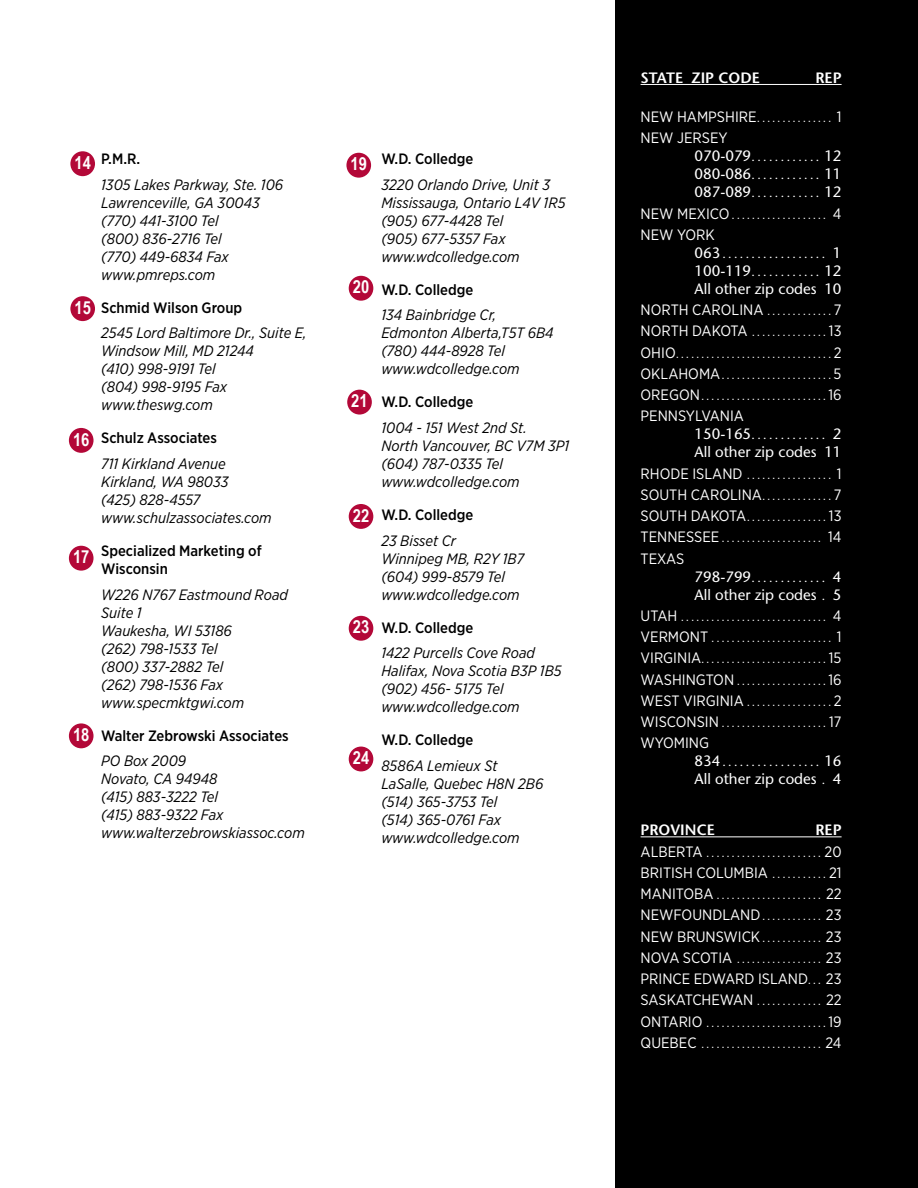
<style>
.page{position:relative;width:918px;height:1188px;background:#fff}
.page>*{position:absolute;margin:0;border:0;box-sizing:border-box;transform-origin:0 0}
.t1{font:700 18px "Arial Narrow";color:#fff}
.t2{font:italic 15px/18px "Gotham Narrow";color:#000}
.t3{font:15px/21.3px "Gotham Narrow";color:#fff}
.t4{font:500 15px/18px "Gotham Narrow";color:#000}
.t5{font:15px "Stone Sans";color:#fff}
.t6{font:600 15px "Stone Sans";color:#fff}
.t7{font:12px/21.3px "Gotham Narrow";color:#fff;text-align:justify}
.t8{font:12px/18px "Stone Sans";color:#fff;text-align:justify}
.s1{font-family:"Arial Narrow";font-weight:700;font-style:normal;font-size:18px;color:#fff}
.s2{font-weight:500;font-style:normal}
.s3{font-size:15px}
.s4{font-size:12px}
</style>
<div class="page">
<div style="left:615px;top:0;width:303px;height:1188px;background:#000"></div>
<div style="left:70px;top:151px;width:25px;height:25px;background:#b30838;border-radius:50%"></div>
<div style="left:70px;top:296px;width:25px;height:25px;background:#b30838;border-radius:50%"></div>
<div style="left:69px;top:428px;width:25px;height:25px;background:#b30838;border-radius:50%"></div>
<div style="left:69px;top:546px;width:25px;height:25px;background:#b30838;border-radius:50%"></div>
<div style="left:69px;top:723px;width:25px;height:25px;background:#b30838;border-radius:50%"></div>
<div style="left:346px;top:153px;width:25px;height:25px;background:#b30838;border-radius:50%"></div>
<div style="left:349px;top:276px;width:24px;height:25px;background:#b30838;border-radius:50%"></div>
<div style="left:347px;top:390px;width:25px;height:25px;background:#b30838;border-radius:50%"></div>
<div style="left:349px;top:504px;width:24px;height:25px;background:#b30838;border-radius:50%"></div>
<div style="left:349px;top:616px;width:24px;height:25px;background:#b30838;border-radius:50%"></div>
<div style="left:349px;top:747px;width:24px;height:24px;background:#b30838;border-radius:50%"></div>
<hr style="left:641px;top:84px;width:201px;height:1px;background:#fff">
<hr style="left:641px;top:836px;width:201px;height:1px;background:#fff">
<p class="t2" style="left:101px;top:146px;width:184px;line-height:25.5px;text-indent:-27px"><span class="s1">14</span> <span class="s2">P.M.R.<br></span>1305 Lakes Parkway, Ste. 106</p>
<p class="t2" style="left:101px;top:193px;width:160px">Lawrenceville, GA 30043 (770) 441-3100 Tel (800) 836-2716 Tel (770) 449-6834 Fax www.pmreps.com</p>
<p class="t4" style="left:101px;top:298px;width:143px">Schmid Wilson Group</p>
<p class="t2" style="left:101px;top:324px;width:207px">2545 Lord Baltimore Dr., Suite E,<br>Windsow Mill, MD 21244<br>(410) 998-9191 Tel<br>(804) 998-9195 Fax www.theswg.com</p>
<p class="t4" style="left:101px;top:429px;width:117px">Schulz Associates</p>
<p class="t2" style="left:101px;top:454px;width:172px">711 Kirkland Avenue<br>Kirkland, WA 98033<br>(425) 828-4557 www.schulzassociates.com</p>
<p class="t4" style="left:101px;top:542px;width:162px">Specialized Marketing of<br>Wisconsin</p>
<p class="t2" style="left:101px;top:585px;width:188px">W226 N767 Eastmound Road<br>Suite 1<br>Waukesha, WI 53186<br>(262) 798-1533 Tel<br>(800) 337-2882 Tel<br>(262) 798-1536 Fax www.specmktgwi.com</p>
<p class="t4" style="left:101px;top:726px;width:189px">Walter Zebrowski Associates</p>
<p class="t2" style="left:101px;top:752px;width:205px">PO Box 2009<br>Novato, CA 94948<br>(415) 883-3222 Tel<br>(415) 883-9322 Fax www.walterzebrowskiassoc.com</p>
<p class="t1" style="left:75px;top:294px;width:18px">15</p>
<p class="t1" style="left:73px;top:426px;width:18px">16</p>
<p class="t1" style="left:73px;top:543px;width:18px">17</p>
<p class="t1" style="left:73px;top:721px;width:18px">18</p>
<p class="t1" style="left:351px;top:150px;width:18px">19</p>
<p class="t1" style="left:353px;top:273px;width:18px">20</p>
<p class="t1" style="left:351px;top:387px;width:18px">21</p>
<p class="t1" style="left:353px;top:502px;width:18px">22</p>
<p class="t1" style="left:353px;top:614px;width:18px">23</p>
<p class="t1" style="left:353px;top:744px;width:18px">24</p>
<p class="t4" style="left:381px;top:150px;width:94px">W.D. Colledge</p>
<p class="t2" style="left:381px;top:175px;width:186px">3220 Orlando Drive, Unit 3<br>Mississauga, Ontario L4V 1R5 (905) 677-4428 Tel<br>(905) 677-5357 Fax www.wdcolledge.com</p>
<p class="t4" style="left:381px;top:280px;width:94px">W.D. Colledge</p>
<p class="t2" style="left:381px;top:306px;width:174px">134 Bainbridge Cr,<br>Edmonton Alberta,T5T 6B4 (780) 444-8928 Tel www.wdcolledge.com</p>
<p class="t4" style="left:381px;top:393px;width:94px">W.D. Colledge</p>
<p class="t2" style="left:381px;top:418px;width:189px">1004 - 151 West 2nd St.<br>North Vancouver, BC V7M 3P1 (604) 787-0335 Tel www.wdcolledge.com</p>
<p class="t4" style="left:381px;top:506px;width:94px">W.D. Colledge</p>
<p class="t2" style="left:381px;top:531px;width:144px">23 Bisset Cr<br>Winnipeg MB, R2Y 1B7 (604) 999-8579 Tel www.wdcolledge.com</p>
<p class="t4" style="left:381px;top:618px;width:94px">W.D. Colledge</p>
<p class="t2" style="left:381px;top:644px;width:182px">1422 Purcells Cove Road<br>Halifax, Nova Scotia B3P 1B5 (902) 456- 5175 Tel www.wdcolledge.com</p>
<p class="t4" style="left:381px;top:731px;width:94px">W.D. Colledge</p>
<p class="t2" style="left:381px;top:756px;width:163px">8586A Lemieux St<br>LaSalle, Quebec H8N 2B6 (514) 365-3753 Tel<br>(514) 365-0761 Fax www.wdcolledge.com</p>
<p class="t6" style="left:641px;top:69px;width:121px">STATE ZIP CODE</p>
<p class="t6" style="left:815px;top:69px;width:28px">REP</p>
<p class="t7" style="left:641px;top:107px;width:203px"><span class="s3">NEW HAMPSHIRE</span>............... <span class="s3">1</span></p>
<p class="t3" style="left:641px;top:127px;width:89px">NEW JERSEY</p>
<p class="t8" style="left:695px;top:148px;width:148px"><span class="s3">070-079</span>............ <span class="s3">12<br>080-086</span>............ <span class="s3">11<br>087-089</span>............ <span class="s3">12</span></p>
<p class="t7" style="left:641px;top:204px;width:202px"><span class="s3">NEW MEXICO</span>................... <span class="s3">4</span></p>
<p class="t3" style="left:641px;top:224px;width:76px">NEW YORK</p>
<p class="t8" style="left:695px;top:245px;width:149px"><span class="s3">063</span>.................. <span class="s3">1<br>100-119</span>............ <span class="s3">12</span></p>
<p class="t5" style="left:695px;top:280px;width:149px">All other zip codes 10</p>
<p class="t3" style="left:641px;top:299px;width:202px">NORTH CAROLINA <span class="s4">.............</span>7</p>
<p class="t7" style="left:641px;top:321px;width:203px"><span class="s3">NORTH DAKOTA</span> ...............<span class="s3">13<br>OHIO</span>...............................<span class="s3">2<br>OKLAHOMA</span>......................<span class="s3">5<br>OREGON</span>.........................<span class="s3">16</span></p>
<p class="t3" style="left:641px;top:405px;width:105px">PENNSYLVANIA</p>
<p class="t8" style="left:695px;top:426px;width:148px"><span class="s3">150-165</span>............. <span class="s3">2</span></p>
<p class="t5" style="left:695px;top:443px;width:149px">All other zip codes 11</p>
<p class="t7" style="left:641px;top:463px;width:202px"><span class="s3">RHODE ISLAND</span> ................. <span class="s3">1</span></p>
<p class="t3" style="left:641px;top:484px;width:202px">SOUTH CAROLINA<span class="s4">..............</span>7</p>
<p class="t7" style="left:641px;top:506px;width:203px"><span class="s3">SOUTH DAKOTA</span>................<span class="s3">13<br>TENNESSEE</span>.................... <span class="s3">14</span></p>
<p class="t3" style="left:641px;top:547px;width:45px">TEXAS</p>
<p class="t8" style="left:695px;top:568px;width:148px"><span class="s3">798-799</span>............. <span class="s3">4</span></p>
<p class="t5" style="left:695px;top:585px;width:148px">All other zip codes <span class="s4">.</span> 5</p>
<p class="t7" style="left:641px;top:606px;width:203px"><span class="s3">UTAH</span> ............................. <span class="s3">4<br>VERMONT</span>........................ <span class="s3">1<br>VIRGINIA</span>.........................<span class="s3">15<br>WASHINGTON</span>..................<span class="s3">16<br>WEST VIRGINIA</span>.................<span class="s3">2<br>WISCONSIN</span>.....................<span class="s3">17</span></p>
<p class="t3" style="left:641px;top:732px;width:70px">WYOMING</p>
<p class="t8" style="left:695px;top:753px;width:148px"><span class="s3">834</span>................. <span class="s3">16</span></p>
<p class="t5" style="left:695px;top:770px;width:149px">All other zip codes <span class="s4">.</span> 4</p>
<p class="t6" style="left:641px;top:821px;width:76px">PROVINCE</p>
<p class="t6" style="left:815px;top:821px;width:28px">REP</p>
<p class="t7" style="left:641px;top:841px;width:202px"><span class="s3">ALBERTA</span> .......................<span class="s3">20</span></p>
<p class="t3" style="left:641px;top:862px;width:203px">BRITISH COLUMBIA <span class="s4">. . . . . . . . . . .</span> 21</p>
<p class="t7" style="left:641px;top:884px;width:202px"><span class="s3">MANITOBA</span>..................... <span class="s3">22</span></p>
<p class="t3" style="left:641px;top:904px;width:203px">NEWFOUNDLAND<span class="s4">............</span> 23<br>NEW BRUNSWICK<span class="s4">............</span> 23</p>
<p class="t7" style="left:641px;top:948px;width:202px"><span class="s3">NOVA SCOTIA</span> ................. <span class="s3">23</span></p>
<p class="t3" style="left:641px;top:968px;width:202px">PRINCE EDWARD ISLAND<span class="s4">. . .</span> 23<br>SASKATCHEWAN <span class="s4">.............</span> 22</p>
<p class="t7" style="left:641px;top:1011px;width:203px"><span class="s3">ONTARIO</span> ........................<span class="s3">19<br>QUEBEC</span> ........................ <span class="s3">24</span></p>
</div>
